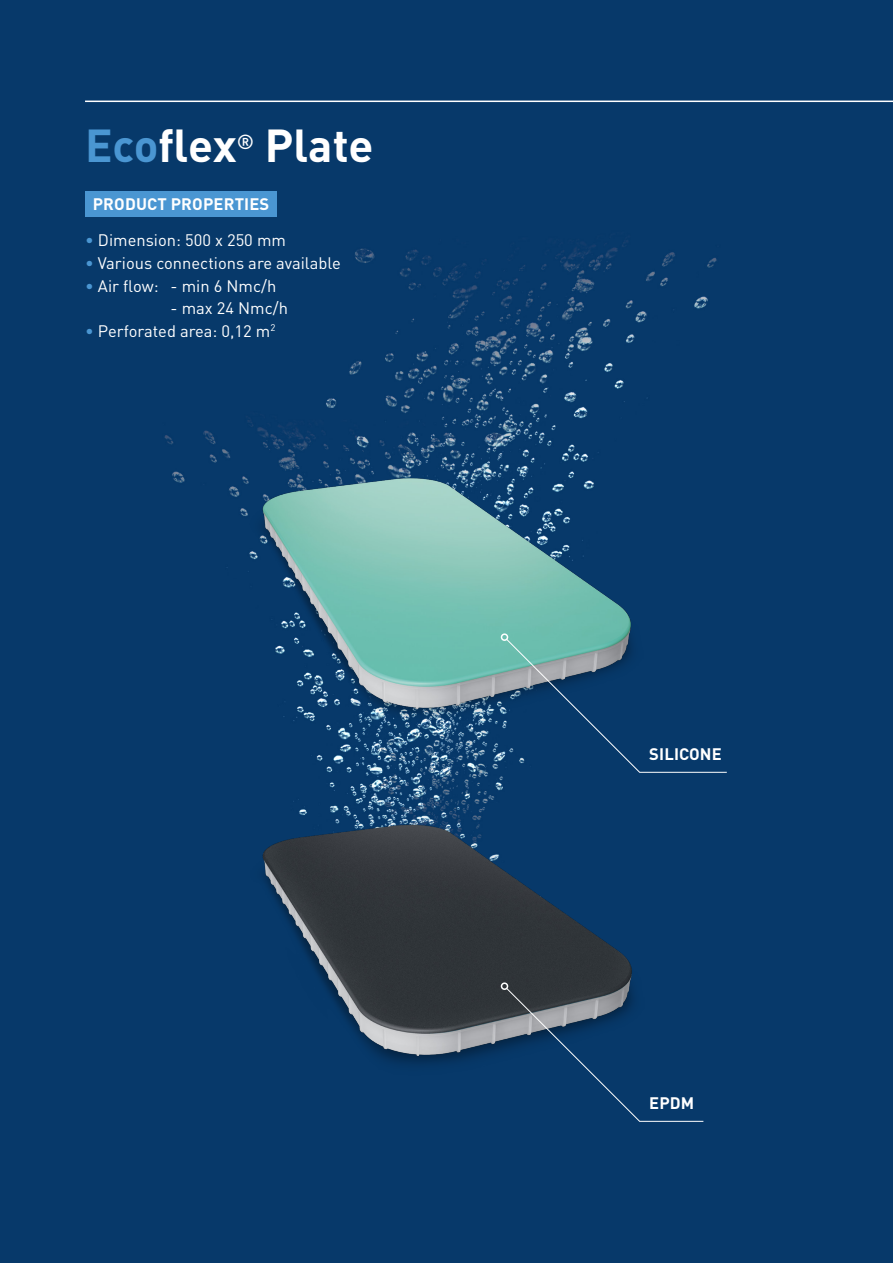
<style>
.page{position:relative;width:893px;height:1263px;background:#07396a}
.page>*{position:absolute;margin:0;border:0;box-sizing:border-box;transform-origin:0 0}
.t1{font:700 45.6px "DIN Pro";color:#fff}
.t2{font:500 20.1px "DIN Pro";color:#fff}
.t3{font:16.5px "DIN Pro";color:#fff}
.t4{font:700 16.5px "DIN Pro";letter-spacing:.01em;color:#fff}
.s1{color:#4a96d2}
</style>
<div class="page">
<img style="left:239px;top:780px;width:420px;height:347px">
<hr style="left:85px;top:101px;width:808px;height:1px;background:#fff">
<div style="left:85px;top:191px;width:191px;height:26px;background:#4a96d2"></div>
<svg style="left:506px;top:987px;width:198px;height:135px;background:#19436b"></svg>
<div style="left:501px;top:982px;width:7px;height:8px;border:2px solid #fff;border-radius:50%"></div>
<img style="left:203px;top:408px;width:456px;height:372px">
<svg style="left:506px;top:638px;width:221px;height:135px;background:#1c4c74"></svg>
<div style="left:501px;top:633px;width:7px;height:8px;border:2px solid #fff;border-radius:50%"></div>
<p class="t1" style="left:85px;top:115px;width:153px"><span class="s1">Eco</span>flex</p>
<p class="t2" style="left:237px;top:129px;width:19px">®</p>
<p class="t1" style="left:265px;top:115px;width:110px">Plate</p>
<p class="t4" style="left:93px;top:193px;width:178px">PRODUCT PROPERTIES</p>
<p class="t3" style="left:85px;top:229px;width:202px"><span class="s1">•</span> Dimension: 500 x 250 mm</p>
<p class="t3" style="left:85px;top:252px;width:257px"><span class="s1">•</span> Various connections are available</p>
<p class="t3" style="left:85px;top:274px;width:193px"><span class="s1">•</span> Air flow: - min 6 Nmc/h</p>
<p class="t3" style="left:171px;top:297px;width:119px">- max 24 Nmc/h</p>
<p class="t3" style="left:85px;top:319px;width:192px"><span class="s1">•</span> Perforated area: 0,12 m<sup>2</sup></p>
<p class="t4" style="left:649px;top:743px;width:74px">SILICONE</p>
<p class="t4" style="left:649px;top:1092px;width:47px">EPDM</p>
</div>
